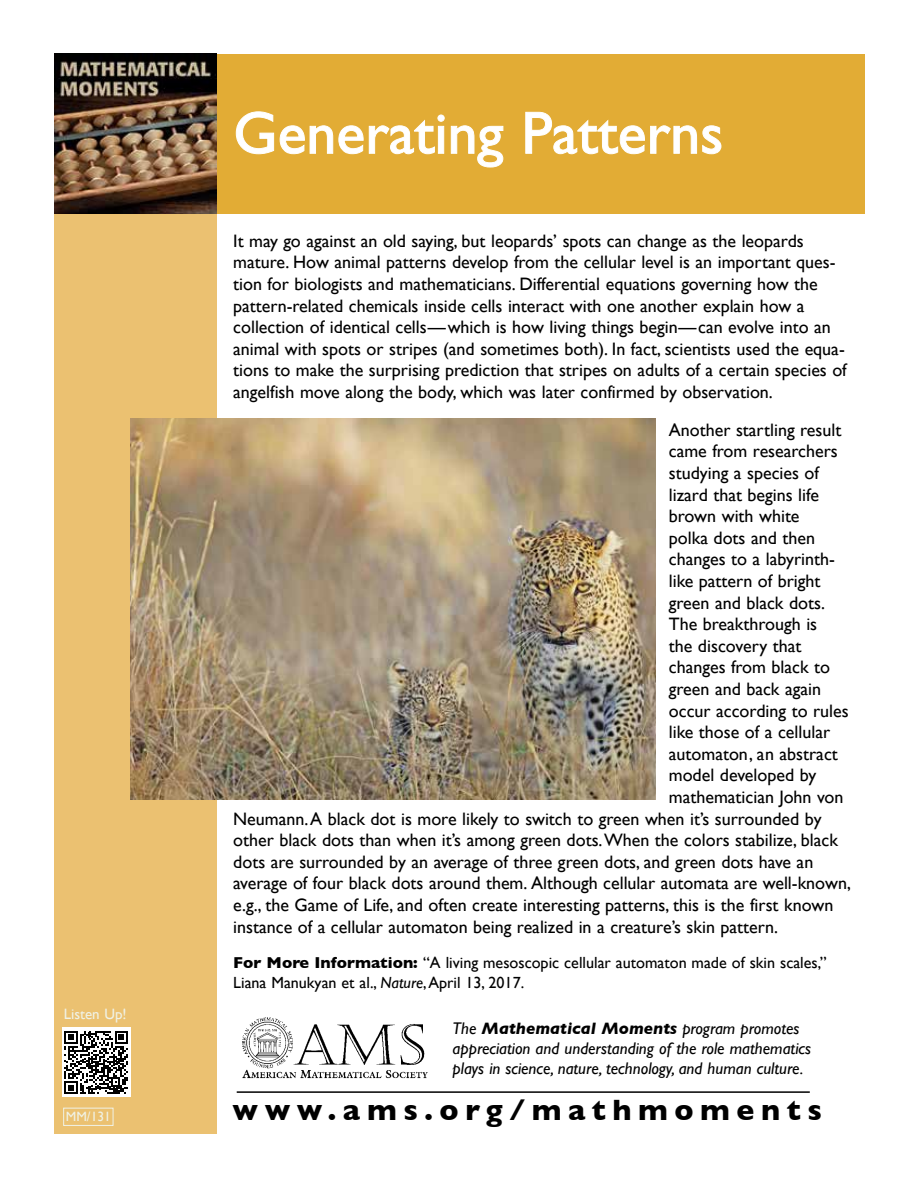
<style>
.page{position:relative;width:918px;height:1188px;background:#fff}
.page>*{position:absolute;margin:0;border:0;box-sizing:border-box;transform-origin:0 0}
.t1{font:60px "Gill Sans";color:#fff}
.t2{font:700 30px "Gill Sans";letter-spacing:.22em;color:#000}
.t3{font:18px/21.6px "Gill Sans";color:#000}
.t4{font:italic 16.8px/20.2px "Gill Sans";color:#000}
.t5{font:16.2px/19.4px "Gill Sans";color:#000}
.t6{font:15px "Gill Sans";color:#f0f2e6}
.t7{font:13.5px "Gill Sans";color:#f0f2e6}
.s1{font-weight:700}
.s2{font-style:italic}
</style>
<div class="page">
<div style="left:216px;top:54px;width:648px;height:160px;background:#e2ac35"></div>
<svg style="left:236px;top:111px;width:209px;height:44px"></svg>
<svg style="left:451px;top:125px;width:53px;height:43px"></svg>
<svg style="left:525px;top:112px;width:197px;height:43px"></svg>
<div style="left:54px;top:54px;width:162px;height:1080px;background:#ebc171"></div>
<img style="left:54px;top:54px;width:162px;height:160px">
<hr style="left:237px;top:1091px;width:573px;height:2px;background:#000">
<img style="left:242px;top:1017px;width:186px;height:62px">
<div style="left:63px;top:1108px;width:50px;height:18px;border:1px solid #f0f2e6"></div>
<div style="left:62px;top:1028px;width:69px;height:69px;background:#fff"></div>
<svg style="left:64px;top:1031px;width:64px;height:63px"></svg>
<img style="left:131px;top:418px;width:524px;height:381px">
<p class="t6" style="left:64px;top:1005px;width:64px">Listen Up!</p>
<p class="t7" style="left:66px;top:1109px;width:47px">MM/131</p>
<h1 class="t1" style="left:233px;top:98px;width:492px">Generating Patterns</h1>
<p class="t3" style="left:233px;top:230px;width:615px">It may go against an old saying, but leopards’ spots can change as the leopards mature. How animal patterns develop from the cellular level is an important ques&shy;tion for biologists and mathematicians. Differential equations governing how the pattern-related chemicals inside cells interact with one another explain how a collection of identical cells—which is how living things begin—can evolve into an animal with spots or stripes (and sometimes both). In fact, scientists used the equa&shy;tions to make the surprising prediction that stripes on adults of a certain species of angelfish move along the body, which was later confirmed by observation.</p>
<p class="t3" style="left:669px;top:419px;width:174px">Another startling result</p>
<p class="t3" style="left:669px;top:440px;width:170px">came from researchers</p>
<p class="t3" style="left:669px;top:462px;width:152px">studying a species of</p>
<p class="t3" style="left:669px;top:484px;width:152px">lizard that begins life</p>
<p class="t3" style="left:669px;top:505px;width:132px">brown with white</p>
<p class="t3" style="left:669px;top:527px;width:148px">polka dots and then</p>
<p class="t3" style="left:669px;top:548px;width:168px">changes to a labyrinth-</p>
<p class="t3" style="left:669px;top:570px;width:153px">like pattern of bright</p>
<p class="t3" style="left:669px;top:592px;width:158px">green and black dots.</p>
<p class="t3" style="left:669px;top:613px;width:150px">The breakthrough is</p>
<p class="t3" style="left:669px;top:635px;width:134px">the discovery that</p>
<p class="t3" style="left:669px;top:656px;width:163px">changes from black to</p>
<p class="t3" style="left:669px;top:678px;width:154px">green and back again</p>
<p class="t3" style="left:669px;top:700px;width:181px">occur according to rules</p>
<p class="t3" style="left:669px;top:721px;width:163px">like those of a cellular</p>
<p class="t3" style="left:669px;top:743px;width:171px">automaton, an abstract</p>
<p class="t3" style="left:669px;top:764px;width:149px">model developed by</p>
<p class="t3" style="left:669px;top:786px;width:176px">mathematician John von</p>
<p class="t3" style="left:233px;top:808px;width:590px">Neumann. A black dot is more likely to switch to green when it’s surrounded by</p>
<p class="t3" style="left:233px;top:829px;width:606px">other black dots than when it’s among green dots. When the colors stabilize, black</p>
<p class="t3" style="left:233px;top:851px;width:582px">dots are surrounded by an average of three green dots, and green dots have an</p>
<p class="t3" style="left:233px;top:872px;width:619px">average of four black dots around them. Although cellular automata are well-known,</p>
<p class="t3" style="left:233px;top:894px;width:602px">e.g., the Game of Life, and often create interesting patterns, this is the first known</p>
<p class="t3" style="left:233px;top:916px;width:546px">instance of a cellular automaton being realized in a creature’s skin pattern.</p>
<p class="t5" style="left:233px;top:953px;width:595px"><span class="s1">For More Information:</span> “A living mesoscopic cellular automaton made of skin scales,”<br>Liana Manukyan et al., <span class="s2">Nature</span>, April 13, 2017.</p>
<p class="t4" style="left:453px;top:1018px;width:360px">The <span class="s1">Mathematical Moments</span> program promotes appreciation and understanding of the role mathematics plays in science, nature, technology, and human culture.</p>
<h2 class="t2" style="left:233px;top:1086px;width:591px">www.ams.org/mathmoments</h2>
</div>
